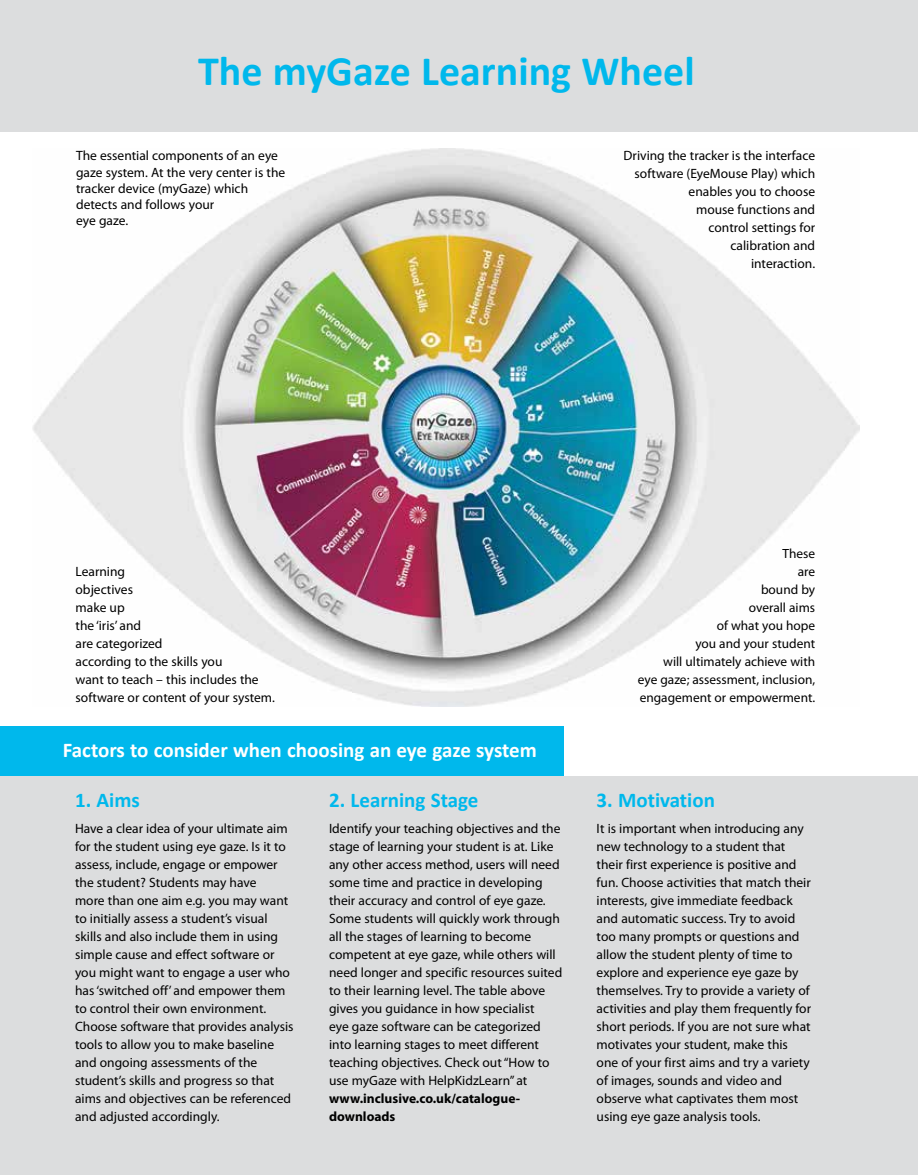
<style>
.page{position:relative;width:918px;height:1175px;background:#fff}
.page>*{position:absolute;margin:0;border:0;box-sizing:border-box;transform-origin:0 0}
.t1{font:700 42px "Calibri";color:#00b8ec}
.t2{font:700 21px "Calibri";color:#fff}
.t3{font:700 21px "Calibri";color:#00b8ec}
.t4{font:13.5px/18px "Myriad Pro";color:#000}
.t5{font:700 13.5px/18px "Myriad Pro";color:#000}
.t6{font:13.35px/18px "Myriad Pro";color:#000;text-align:right}
</style>
<div class="page">
<div style="left:0;top:0;width:918px;height:131px;background:#dcddde"></div>
<img style="left:32px;top:149px;width:828px;height:557px">
<div style="left:0;top:726px;width:564px;height:50px;background:#00b8ec"></div>
<div style="left:0;top:776px;width:918px;height:398px;background:#dcddde"></div>
<h1 class="t1" style="left:198px;top:44px;width:498px">The myGaze Learning Wheel</h1>
<p class="t4" style="left:76px;top:147px;width:211px;line-height:16.2px">The essential components of an eye gaze system. At the very center is the tracker device (myGaze) which detects and follows your<br>eye gaze.</p>
<p class="t4" style="left:624px;top:146px;width:193px;text-align:right">Driving the tracker is the interface software (EyeMouse Play) which enables you to choose<br>mouse functions and<br>control settings for<br>calibration and<br>interaction.</p>
<p class="t4" style="left:76px;top:562px;width:201px">Learning<br>objectives<br>make up<br>the ‘iris’ and<br>are categorized<br>according to the skills you<br>want to teach – this includes the software or content of your system.</p>
<h2 class="t2" style="left:63px;top:736px;width:476px">Factors to consider when choosing an eye gaze system</h2>
<h2 class="t3" style="left:75px;top:786px;width:66px">1. Aims</h2>
<p class="t4" style="left:75px;top:819px;width:220px">Have a clear idea of your ultimate aim for the student using eye gaze. Is it to assess, include, engage or empower the student? Students may have<br>more than one aim e.g. you may want to initially assess a student’s visual skills and also include them in using simple cause and effect software or you might want to engage a user who has ‘switched off’ and empower them to control their own environment.<br>Choose software that provides analysis tools to allow you to make baseline and ongoing assessments of the student’s skills and progress so that aims and objectives can be referenced and adjusted accordingly.</p>
<h2 class="t3" style="left:329px;top:786px;width:151px">2. Learning Stage</h2>
<p class="t4" style="left:329px;top:819px;width:235px">Identify your teaching objectives and the stage of learning your student is at. Like any other access method, users will need some time and practice in developing their accuracy and control of eye gaze.<br>Some students will quickly work through all the stages of learning to become competent at eye gaze, while others will need longer and specific resources suited to their learning level. The table above gives you guidance in how specialist<br>eye gaze software can be categorized into learning stages to meet different teaching objectives. Check out “How to use myGaze with HelpKidzLearn” at</p>
<p class="t5" style="left:329px;top:1089px;width:193px">www.inclusive.co.uk/catalogue&shy;downloads</p>
<p class="t6" style="left:638px;top:544px;width:179px">These<br>are<br>bound by<br>overall aims<br>of what you hope<br>you and your student<br>will ultimately achieve with<br>eye gaze; assessment, inclusion, engagement or empowerment.</p>
<h2 class="t3" style="left:597px;top:786px;width:120px">3. Motivation</h2>
<p class="t4" style="left:597px;top:819px;width:216px">It is important when introducing any new technology to a student that their first experience is positive and fun. Choose activities that match their interests, give immediate feedback and automatic success. Try to avoid too many prompts or questions and allow the student plenty of time to explore and experience eye gaze by themselves. Try to provide a variety of activities and play them frequently for short periods. If you are not sure what motivates your student, make this one of your first aims and try a variety of images, sounds and video and observe what captivates them most using eye gaze analysis tools.</p>
</div>
